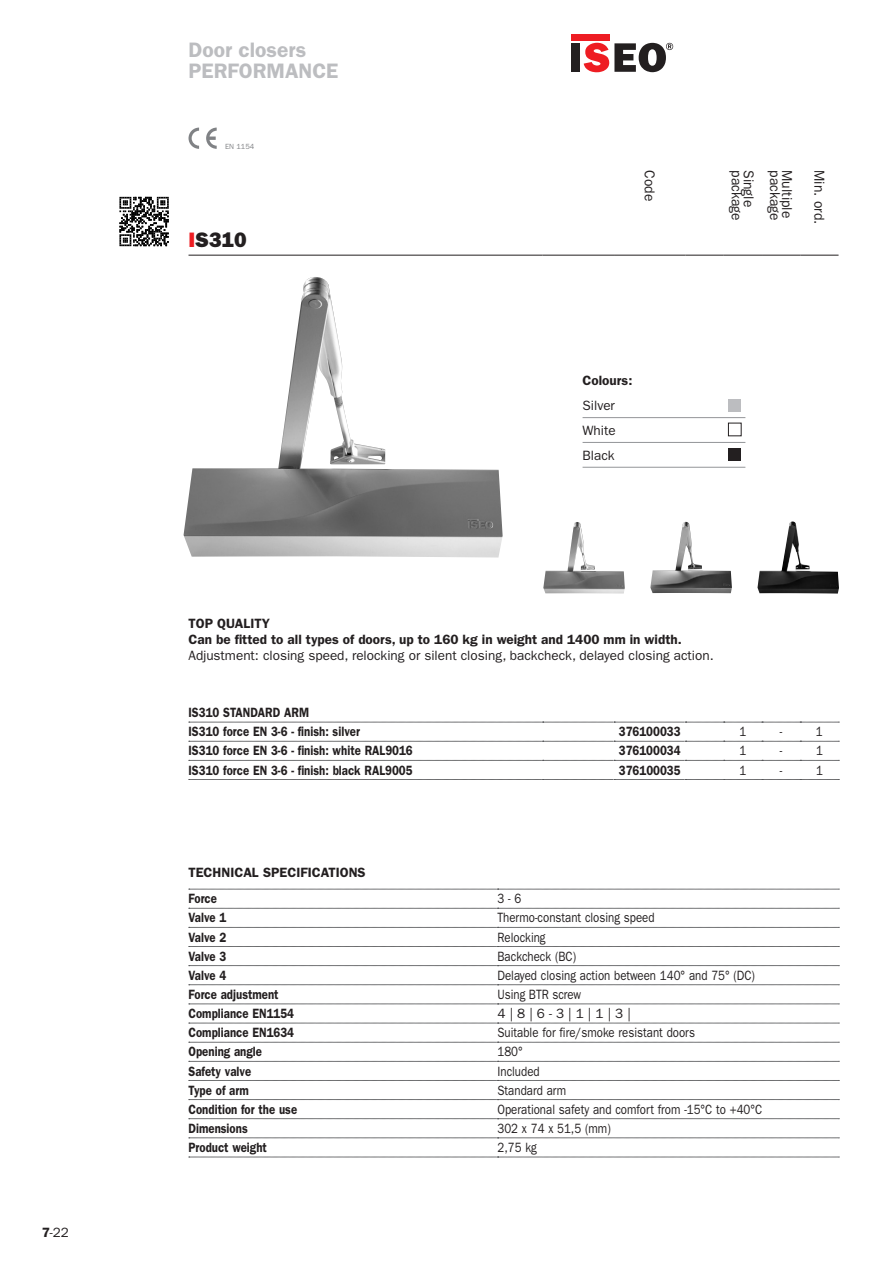
<style>
.page{position:relative;width:893px;height:1263px;background:#fff}
.page>*{position:absolute;margin:0;border:0;box-sizing:border-box;transform-origin:0 0}
.t1{font:600 21px/21px "ITC Franklin Gothic Std";color:#bcbdc0}
.t2{font:21px "ITC Franklin Gothic Std Hvy";color:#231f20}
.t3{font:14.4px "ITC Franklin Gothic Std";color:#231f20;scale:.96 1}
.t4{font:600 13.5px/19.2px "ITC Franklin Gothic Std";color:#231f20;scale:.85 1}
.t5{font:13.5px "ITC Franklin Gothic Std";color:#231f20;scale:.85 1}
.t6{font:13.5px/24.9px "ITC Franklin Gothic Std";color:#231f20;text-align:justify}
.t7{font:600 13.5px/16.2px "ITC Franklin Gothic Std";color:#231f20}
.t8{font:7.5px "ITC Franklin Gothic Std";color:#808285}
.s1{font-weight:600}
.s2{color:#ee1d23}
</style>
<div class="page">
<div style="left:571px;top:43px;width:9px;height:29px;background:#231f20"></div>
<div style="left:571px;top:34px;width:38px;height:6px;background:#ee1d23"></div>
<svg style="left:584px;top:43px;width:89px;height:29px"></svg>
<svg style="left:189px;top:128px;width:10px;height:21px"></svg>
<svg style="left:206px;top:128px;width:11px;height:21px"></svg>
<div style="left:728px;top:399px;width:13px;height:12px;background:#bcbdc0"></div>
<div style="left:728px;top:423px;width:13px;height:13px;border:1px solid #231f20"></div>
<div style="left:728px;top:448px;width:13px;height:13px;background:#231f20"></div>
<hr style="left:583px;top:417px;width:162px;height:1px;background:#939598">
<hr style="left:583px;top:442px;width:162px;height:1px;background:#939598">
<hr style="left:583px;top:467px;width:162px;height:1px;background:#939598">
<img style="left:184px;top:277px;width:319px;height:280px">
<img style="left:650px;top:522px;width:82px;height:71px">
<img style="left:757px;top:521px;width:82px;height:73px">
<img style="left:543px;top:522px;width:82px;height:72px">
<hr style="left:189px;top:255px;width:354px;height:1px;background:#231f20">
<hr style="left:543px;top:255px;width:71px;height:1px;background:#231f20">
<hr style="left:614px;top:255px;width:71px;height:1px;background:#231f20">
<hr style="left:685px;top:255px;width:39px;height:1px;background:#231f20">
<hr style="left:724px;top:255px;width:38px;height:1px;background:#231f20">
<hr style="left:762px;top:255px;width:38px;height:1px;background:#231f20">
<hr style="left:800px;top:255px;width:38px;height:1px;background:#231f20">
<svg style="left:189px;top:722px;width:650px;height:1px"></svg>
<svg style="left:189px;top:741px;width:650px;height:1px"></svg>
<svg style="left:189px;top:760px;width:650px;height:1px"></svg>
<svg style="left:189px;top:779px;width:650px;height:1px"></svg>
<svg style="left:189px;top:889px;width:650px;height:1px"></svg>
<svg style="left:189px;top:908px;width:650px;height:1px"></svg>
<svg style="left:189px;top:927px;width:650px;height:1px"></svg>
<svg style="left:189px;top:946px;width:650px;height:1px"></svg>
<svg style="left:189px;top:965px;width:650px;height:1px"></svg>
<svg style="left:189px;top:984px;width:650px;height:1px"></svg>
<svg style="left:189px;top:1004px;width:650px;height:1px"></svg>
<svg style="left:189px;top:1023px;width:650px;height:1px"></svg>
<svg style="left:189px;top:1042px;width:650px;height:1px"></svg>
<svg style="left:189px;top:1061px;width:650px;height:1px"></svg>
<svg style="left:189px;top:1080px;width:650px;height:1px"></svg>
<svg style="left:189px;top:1099px;width:650px;height:1px"></svg>
<svg style="left:189px;top:1118px;width:650px;height:1px"></svg>
<svg style="left:189px;top:1137px;width:650px;height:1px"></svg>
<svg style="left:189px;top:1157px;width:650px;height:1px"></svg>
<svg style="left:119px;top:197px;width:50px;height:49px"></svg>
<p class="t6" style="left:42px;top:1221px;width:29px"><span class="s1">7</span>-22</p>
<h1 class="t1" style="left:189px;top:41px;width:151px">Door closers<br>PERFORMANCE</h1>
<p class="t8" style="left:225px;top:144px;width:31px">EN 1154</p>
<h1 class="t2" style="left:189px;top:227px;width:60px"><span class="s2">I</span>S310</h1>
<p class="t3" style="left:655px;top:170px;width:34px;rotate:90deg">Code</p>
<p class="t3" style="left:742px;top:170px;width:54px;rotate:90deg">package</p>
<p class="t3" style="left:754px;top:170px;width:40px;rotate:90deg">Single</p>
<p class="t3" style="left:780px;top:170px;width:54px;rotate:90deg">package</p>
<p class="t3" style="left:792px;top:170px;width:52px;rotate:90deg">Multiple</p>
<p class="t3" style="left:824px;top:170px;width:58px;rotate:90deg">Min. ord.</p>
<p class="t7" style="left:583px;top:373px;width:51px">Colours:</p>
<p class="t6" style="left:583px;top:395px;width:35px">Silver White Black</p>
<p class="t7" style="left:189px;top:616px;width:495px">TOP QUALITY<br>Can be fitted to all types of doors, up to 160 kg in weight and 1400 mm in width.</p>
<p class="t6" style="left:189px;top:644px;width:527px">Adjustment: closing speed, relocking or silent closing, backcheck, delayed closing action.</p>
<p class="t4" style="left:189px;top:704px;width:203px">IS310 STANDARD ARM<br>IS310 force EN 3-6 - finish: silver</p>
<p class="t4" style="left:619px;top:723px;width:74px">376100033</p>
<p class="t5" style="left:739px;top:727px;width:10px">1</p>
<p class="t5" style="left:780px;top:727px;width:4px">-</p>
<p class="t5" style="left:816px;top:727px;width:10px">1</p>
<p class="t4" style="left:189px;top:742px;width:265px">IS310 force EN 3-6 - finish: white RAL9016</p>
<p class="t4" style="left:619px;top:742px;width:74px">376100034</p>
<p class="t5" style="left:739px;top:746px;width:10px">1</p>
<p class="t5" style="left:780px;top:746px;width:4px">-</p>
<p class="t5" style="left:816px;top:746px;width:10px">1</p>
<p class="t4" style="left:189px;top:761px;width:265px">IS310 force EN 3-6 - finish: black RAL9005</p>
<p class="t4" style="left:619px;top:761px;width:74px">376100035</p>
<p class="t5" style="left:739px;top:765px;width:10px">1</p>
<p class="t5" style="left:780px;top:765px;width:4px">-</p>
<p class="t5" style="left:816px;top:765px;width:10px">1</p>
<p class="t7" style="left:189px;top:860px;width:179px;line-height:26.2px">TECHNICAL SPECIFICATIONS<br>Force</p>
<p class="t5" style="left:497px;top:894px;width:30px">3 - 6</p>
<p class="t4" style="left:189px;top:909px;width:46px">Valve 1</p>
<p class="t5" style="left:497px;top:913px;width:186px">Thermo-constant closing speed</p>
<p class="t4" style="left:189px;top:928px;width:46px">Valve 2</p>
<p class="t5" style="left:497px;top:932px;width:58px">Relocking</p>
<p class="t4" style="left:189px;top:948px;width:46px">Valve 3</p>
<p class="t5" style="left:497px;top:951px;width:94px">Backcheck (BC)</p>
<p class="t4" style="left:189px;top:967px;width:46px">Valve 4</p>
<p class="t5" style="left:497px;top:970px;width:305px">Delayed closing action between 140° and 75° (DC)</p>
<p class="t4" style="left:189px;top:986px;width:107px">Force adjustment</p>
<p class="t5" style="left:497px;top:990px;width:100px">Using BTR screw</p>
<p class="t4" style="left:189px;top:1005px;width:126px">Compliance EN1154</p>
<p class="t6" style="left:497px;top:1002px;width:135px">4 | 8 | 6 - 3 | 1 | 1 | 3 |</p>
<p class="t4" style="left:189px;top:1024px;width:126px">Compliance EN1634</p>
<p class="t5" style="left:497px;top:1028px;width:234px">Suitable for fire/smoke resistant doors</p>
<p class="t4" style="left:189px;top:1043px;width:88px">Opening angle</p>
<p class="t5" style="left:497px;top:1047px;width:31px">180°</p>
<p class="t4" style="left:189px;top:1062px;width:75px">Safety valve</p>
<p class="t5" style="left:497px;top:1066px;width:51px">Included</p>
<p class="t4" style="left:189px;top:1081px;width:73px">Type of arm</p>
<p class="t5" style="left:497px;top:1085px;width:82px">Standard arm</p>
<p class="t4" style="left:189px;top:1101px;width:129px">Condition for the use</p>
<p class="t5" style="left:497px;top:1104px;width:313px">Operational safety and comfort from -15°C to +40°C</p>
<p class="t4" style="left:189px;top:1120px;width:71px">Dimensions</p>
<p class="t5" style="left:497px;top:1123px;width:135px">302 x 74 x 51,5 (mm)</p>
<p class="t4" style="left:189px;top:1139px;width:94px">Product weight</p>
<p class="t5" style="left:497px;top:1143px;width:48px">2,75 kg</p>
</div>
